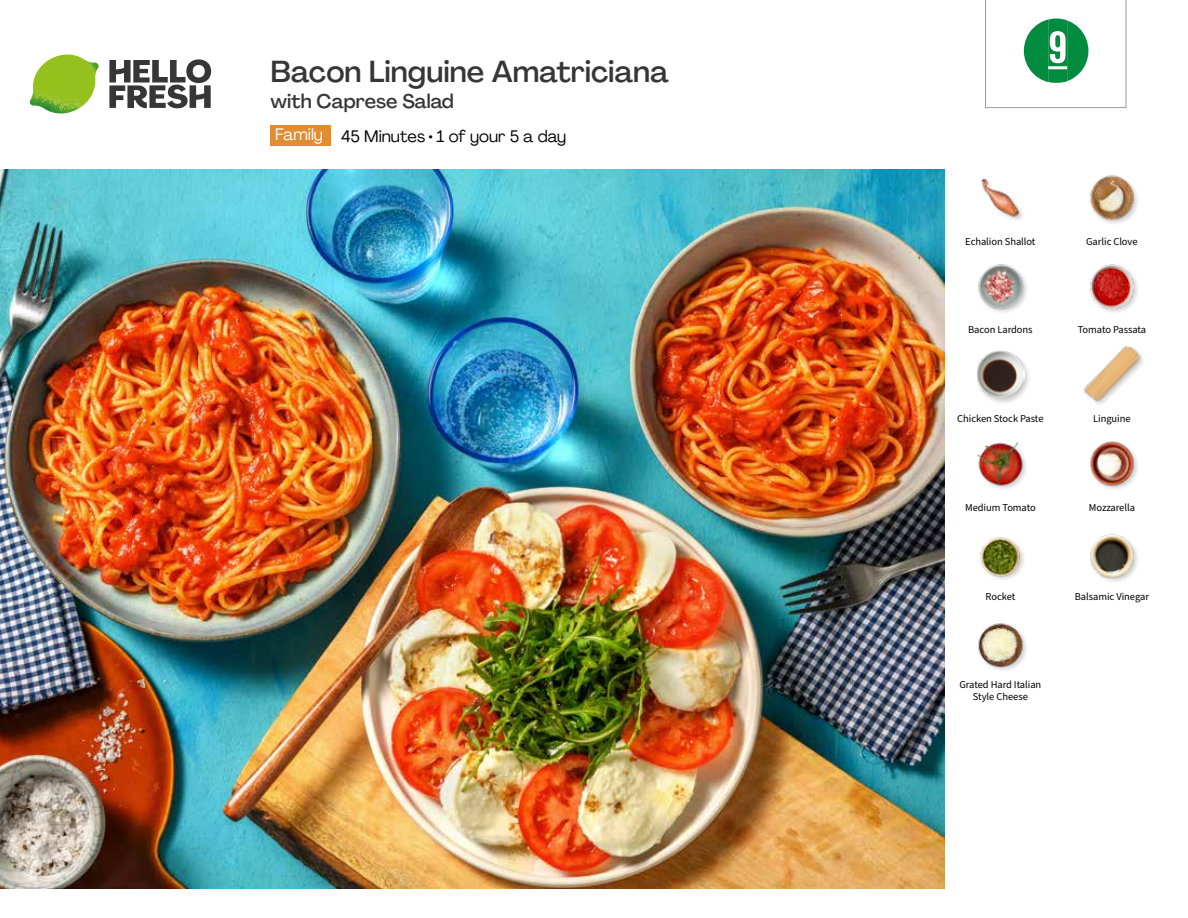
<style>
.page{position:relative;width:1188px;height:918px;background:#fff}
.page>*{position:absolute;margin:0;border:0;box-sizing:border-box;transform-origin:0 0}
.t1{font:45.9px "Kapra";color:#fff;scale:1.18 1}
.t2{font:500 30px "Agrandir";color:#373636}
.t3{font:500 19.5px "Agrandir";color:#373636}
.t4{font:16.5px "Agrandir";color:#000}
.t5{font:16.5px "Agrandir";color:#fff}
.t6{font:10.5px/12px "Source Sans Pro";letter-spacing:-.005em;color:#000;text-align:center}
</style>
<div class="page">
<svg style="left:109px;top:59px;width:102px;height:49px"></svg>
<img style="left:30px;top:55px;width:69px;height:59px">
<img style="left:0;top:170px;width:945px;height:718px">
<div style="left:271px;top:125px;width:60px;height:20px;background:#e18c31"></div>
<img style="left:980px;top:537px;width:44px;height:42px">
<img style="left:978px;top:623px;width:49px;height:48px">
<img style="left:1090px;top:534px;width:48px;height:48px">
<div style="left:976px;top:350px;width:55px;height:55px;background:#000;opacity:.2"></div>
<img style="left:977px;top:351px;width:47px;height:47px">
<img style="left:977px;top:441px;width:49px;height:48px">
<img style="left:1090px;top:441px;width:48px;height:48px">
<img style="left:1083px;top:346px;width:58px;height:57px">
<img style="left:981px;top:178px;width:42px;height:42px">
<img style="left:978px;top:264px;width:49px;height:48px">
<img style="left:1090px;top:264px;width:48px;height:48px">
<img style="left:1090px;top:175px;width:48px;height:49px">
<svg style="left:985px;top:0;width:141px;height:108px"></svg>
<h2 class="t2" style="left:271px;top:53px;width:400px">Bacon Linguine Amatriciana</h2>
<h3 class="t3" style="left:271px;top:89px;width:185px">with Caprese Salad</h3>
<h3 class="t5" style="left:275px;top:124px;width:49px">Family</h3>
<h3 class="t4" style="left:341px;top:126px;width:227px">45 Minutes • 1 of your 5 a day</h3>
<h1 class="t1" style="left:1048px;top:21px;width:18px">9</h1>
<p class="t6" style="left:965px;top:235px;width:72px">Echalion Shallot</p>
<p class="t6" style="left:1086px;top:235px;width:53px">Garlic Clove</p>
<p class="t6" style="left:968px;top:324px;width:66px">Bacon Lardons</p>
<p class="t6" style="left:1078px;top:324px;width:70px">Tomato Passata</p>
<p class="t6" style="left:957px;top:413px;width:88px">Chicken Stock Paste</p>
<p class="t6" style="left:1093px;top:413px;width:39px">Linguine</p>
<p class="t6" style="left:965px;top:502px;width:72px">Medium Tomato</p>
<p class="t6" style="left:1089px;top:502px;width:48px">Mozzarella</p>
<p class="t6" style="left:986px;top:590px;width:31px">Rocket</p>
<p class="t6" style="left:1075px;top:590px;width:76px">Balsamic Vinegar</p>
<p class="t6" style="left:960px;top:679px;width:83px">Grated Hard Italian<br>Style Cheese</p>
</div>
